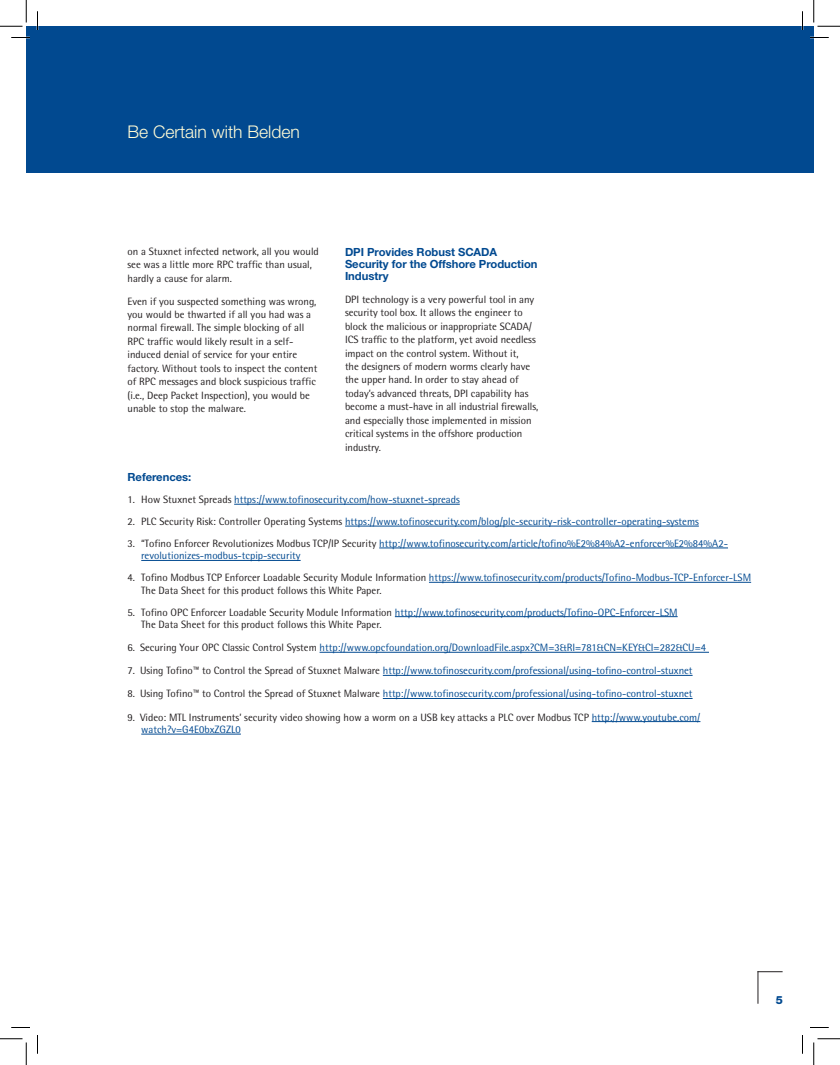
<style>
.page{position:relative;width:840px;height:1065px;background:#fff}
.page>*{position:absolute;margin:0;border:0;box-sizing:border-box;transform-origin:0 0}
.t1{font:300 17.5px "Helvetica Neue";color:#fffbd6}
.Belden_Heading{font:700 11.25px/11.9px "Helvetica Neue";letter-spacing:-.005em;color:#014990}
.t2{font:800 11.25px "Helvetica Neue";color:#014990}
.Belden_Text{font:10.62px/13.5px "Rotis Semi Sans Std";color:#231f20}
.Belden_Text-2{font:10.62px/12.5px "Rotis Semi Sans Std";color:#014990}
.Belden_Heading-2{font:10.62px/13.5px "Rotis Semi Sans Std";letter-spacing:-.005em;color:#231f20}
.s1{color:#231f20}
.s2{color:#014990}
</style>
<div class="page">
<div style="left:26px;top:26px;width:788px;height:146px;background:#014990"></div>
<svg style="left:759px;top:971px;width:24px;height:1px"></svg>
<hr style="left:758px;top:971px;width:1px;height:33px;background:#231f20">
<hr style="left:234px;top:504px;width:226px;height:1px;background:#014990">
<hr style="left:345px;top:526px;width:354px;height:1px;background:#014990">
<hr style="left:379px;top:548px;width:349px;height:1px;background:#014990">
<hr style="left:141px;top:560px;width:160px;height:1px;background:#014990">
<hr style="left:429px;top:582px;width:322px;height:1px;background:#014990">
<hr style="left:395px;top:616px;width:283px;height:1px;background:#014990">
<hr style="left:320px;top:652px;width:389px;height:1px;background:#014990">
<hr style="left:383px;top:675px;width:310px;height:1px;background:#014990">
<hr style="left:383px;top:698px;width:310px;height:1px;background:#014990">
<hr style="left:592px;top:721px;width:108px;height:1px;background:#014990">
<hr style="left:141px;top:734px;width:100px;height:1px;background:#014990">
<svg style="left:11px;top:37px;width:19px;height:1px"></svg>
<svg style="left:810px;top:37px;width:19px;height:1px"></svg>
<svg style="left:11px;top:1027px;width:19px;height:1px"></svg>
<svg style="left:810px;top:1027px;width:19px;height:1px"></svg>
<svg style="left:37px;top:11px;width:1px;height:19px"></svg>
<svg style="left:37px;top:1035px;width:1px;height:19px"></svg>
<svg style="left:802px;top:11px;width:1px;height:19px"></svg>
<svg style="left:802px;top:1035px;width:1px;height:19px"></svg>
<svg style="left:0;top:0;width:27px;height:27px"></svg>
<svg style="left:0;top:1039px;width:27px;height:26px"></svg>
<svg style="left:814px;top:0;width:26px;height:27px"></svg>
<svg style="left:814px;top:1039px;width:26px;height:26px"></svg>
<p class="t1" style="left:128px;top:121px;width:174px">Be Certain with Belden</p>
<p class="Belden_Text" style="left:128px;top:244px;width:193px">on a Stuxnet infected network, all you would see was a little more RPC traffic than usual, hardly a cause for alarm.</p>
<p class="Belden_Text" style="left:128px;top:294px;width:191px">Even if you suspected something was wrong, you would be thwarted if all you had was a normal firewall. The simple blocking of all RPC traffic would likely result in a self&shy;induced denial of service for your entire factory. Without tools to inspect the content of RPC messages and block suspicious traffic (i.e., Deep Packet Inspection), you would be unable to stop the malware.</p>
<p class="Belden_Heading" style="left:345px;top:246px;width:194px">DPI Provides Robust SCADA<br>Security for the Offshore Production<br>Industry</p>
<p class="Belden_Heading-2" style="left:345px;top:292px;width:195px">DPI technology is a very powerful tool in any security tool box. It allows the engineer to block the malicious or inappropriate SCADA/ ICS traffic to the platform, yet avoid needless impact on the control system. Without it,<br>the designers of modern worms clearly have the upper hand. In order to stay ahead of today’s advanced threats, DPI capability has become a must-have in all industrial firewalls, and especially those implemented in mission critical systems in the offshore production industry.</p>
<p class="Belden_Heading" style="left:128px;top:471px;width:65px">References:</p>
<p class="Belden_Text-2" style="left:128px;top:493px;width:334px"><span class="s1">1. How Stuxnet Spreads</span> https://www.tofinosecurity.com/how-stuxnet-spreads</p>
<p class="Belden_Text-2" style="left:128px;top:515px;width:573px"><span class="s1">2. PLC Security Risk: Controller Operating Systems</span> https://www.tofinosecurity.com/blog/plc-security-risk-controller-operating-systems</p>
<p class="Belden_Text-2" style="left:141px;top:537px;width:588px;text-indent:-14px"><span class="s1">3. “Tofino Enforcer Revolutionizes Modbus TCP/IP Security</span> http://www.tofinosecurity.com/article/tofino%E2%84%A2-enforcer%E2%84%A2- revolutionizes-modbus-tcpip-security</p>
<p class="Belden_Text" style="left:141px;top:571px;width:611px;line-height:12.5px;text-indent:-14px">4. Tofino Modbus TCP Enforcer Loadable Security Module Information <span class="s2">https://www.tofinosecurity.com/products/Tofino-Modbus-TCP-Enforcer-LSM<br></span>The Data Sheet for this product follows this White Paper.</p>
<p class="Belden_Text" style="left:141px;top:606px;width:538px;line-height:12.5px;text-indent:-14px">5. Tofino OPC Enforcer Loadable Security Module Information <span class="s2">http://www.tofinosecurity.com/products/Tofino-OPC-Enforcer-LSM<br></span>The Data Sheet for this product follows this White Paper.</p>
<p class="Belden_Text-2" style="left:128px;top:641px;width:580px"><span class="s1">6. Securing Your OPC Classic Control System</span> http://www.opcfoundation.org/DownloadFile.aspx?CM=3&amp;RI=781&amp;CN=KEY&amp;CI=282&amp;CU=4</p>
<p class="Belden_Text-2" style="left:128px;top:664px;width:567px"><span class="s1">7. Using Tofino™ to Control the Spread of Stuxnet Malware</span> http://www.tofinosecurity.com/professional/using-tofino-control-stuxnet</p>
<p class="Belden_Text-2" style="left:128px;top:687px;width:567px"><span class="s1">8. Using Tofino™ to Control the Spread of Stuxnet Malware</span> http://www.tofinosecurity.com/professional/using-tofino-control-stuxnet</p>
<p class="Belden_Heading-2" style="left:141px;top:711px;width:561px;line-height:12.5px;text-indent:-14px">9. Video: MTL Instruments’ security video showing how a worm on a USB key attacks a PLC over Modbus TCP <span class="s2">http://www.youtube.com/ watch?v=G4E0bxZGZL0</span></p>
<p class="t2" style="left:776px;top:993px;width:9px">5</p>
</div>
